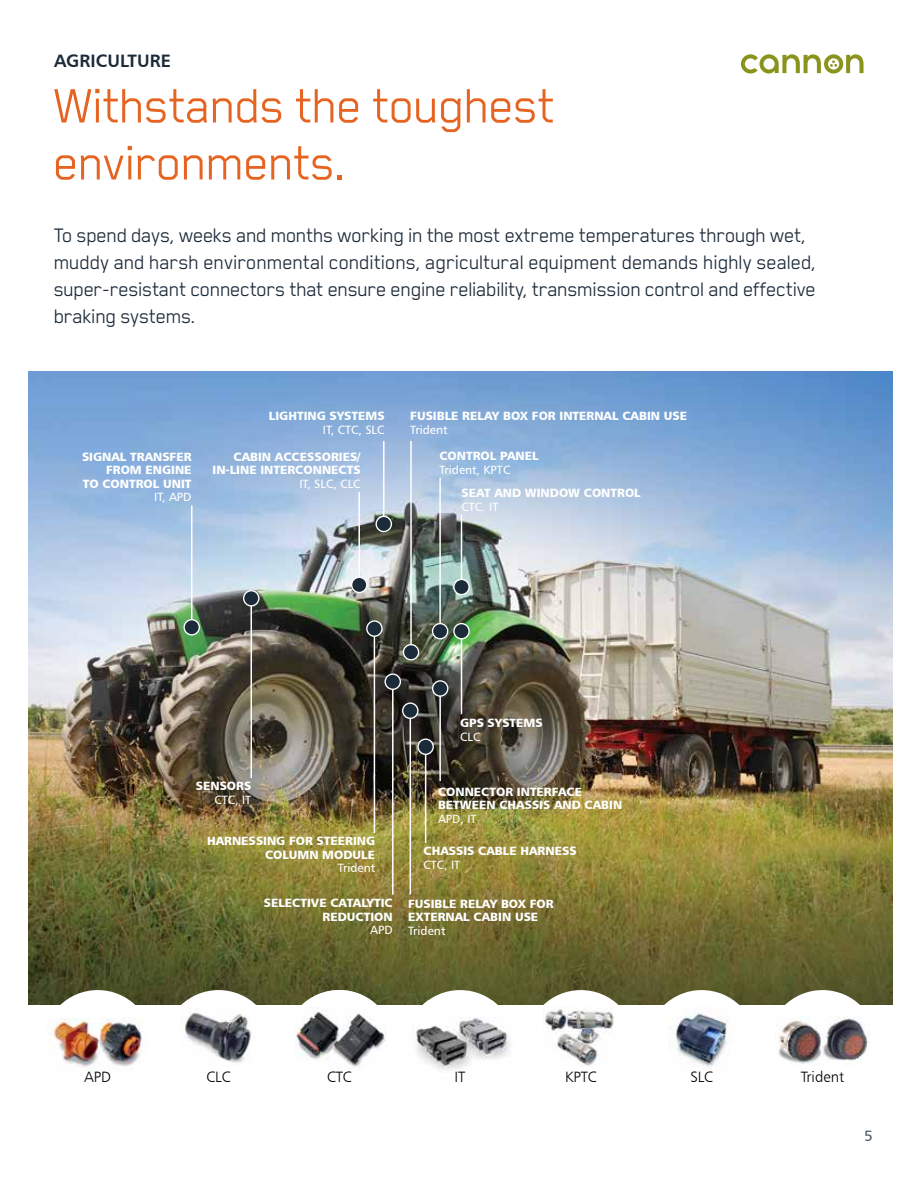
<style>
.page{position:relative;width:918px;height:1188px;background:#fff}
.page>*{position:absolute;margin:0;border:0;box-sizing:border-box;transform-origin:0 0}
.t1{font:55.5px/57px "Blender Pro";letter-spacing:-.03em;color:#e66422}
.t2{font:22.5px/27px "Blender Pro";letter-spacing:-.03em;color:#1c2b39}
.t3{font:18px "Humanist 777 BT Bold B";color:#1c2b39}
.t4{font:15px "Humanist 777 BT Light B";color:#000}
.t5{font:15px "Humanist 777 BT Roman B";color:#485865}
.t6{font:12px/13.5px "Humanist 777 BT Black B";color:#fff;text-align:right}
.t7{font:12px "Humanist 777 BT Roman B";color:#fff}
</style>
<div class="page">
<img style="left:28px;top:372px;width:864px;height:632px">
<hr style="left:191px;top:505px;width:1px;height:121px;background:#fff">
<hr style="left:374px;top:626px;width:1px;height:207px;background:#fff">
<hr style="left:251px;top:598px;width:1px;height:180px;background:#fff">
<hr style="left:439px;top:688px;width:2px;height:93px;background:#fff">
<hr style="left:425px;top:747px;width:1px;height:96px;background:#fff">
<hr style="left:410px;top:708px;width:1px;height:187px;background:#fff">
<hr style="left:392px;top:680px;width:2px;height:215px;background:#fff">
<hr style="left:439px;top:478px;width:2px;height:151px;background:#fff">
<hr style="left:461px;top:515px;width:1px;height:72px;background:#fff">
<hr style="left:461px;top:629px;width:1px;height:85px;background:#fff">
<hr style="left:410px;top:441px;width:2px;height:207px;background:#fff">
<hr style="left:358px;top:492px;width:2px;height:89px;background:#fff">
<hr style="left:383px;top:441px;width:2px;height:83px;background:#fff">
<div style="left:433px;top:624px;width:15px;height:15px;background:#1c2b39;border-radius:50%"></div>
<div style="left:432px;top:623px;width:16px;height:16px;border:1px solid #fff;border-radius:50%"></div>
<svg style="left:454px;top:579px;width:15px;height:16px"></svg>
<div style="left:453px;top:579px;width:17px;height:16px;border:1px solid #fff;border-radius:50%"></div>
<div style="left:454px;top:624px;width:15px;height:15px;background:#1c2b39;border-radius:50%"></div>
<div style="left:453px;top:623px;width:17px;height:16px;border:1px solid #fff;border-radius:50%"></div>
<div style="left:403px;top:645px;width:16px;height:15px;background:#1c2b39;border-radius:50%"></div>
<div style="left:403px;top:644px;width:16px;height:16px;border:1px solid #fff;border-radius:50%"></div>
<div style="left:352px;top:577px;width:15px;height:15px;background:#1c2b39;border-radius:50%"></div>
<div style="left:351px;top:577px;width:16px;height:16px;border:1px solid #fff;border-radius:50%"></div>
<div style="left:376px;top:516px;width:15px;height:16px;background:#1c2b39;border-radius:50%"></div>
<div style="left:376px;top:516px;width:16px;height:16px;border:1px solid #fff;border-radius:50%"></div>
<svg style="left:184px;top:620px;width:15px;height:15px"></svg>
<div style="left:183px;top:619px;width:17px;height:17px;border:1px solid #fff;border-radius:50%"></div>
<svg style="left:244px;top:591px;width:15px;height:15px"></svg>
<div style="left:243px;top:590px;width:17px;height:17px;border:1px solid #fff;border-radius:50%"></div>
<svg style="left:367px;top:621px;width:15px;height:15px"></svg>
<div style="left:366px;top:620px;width:17px;height:17px;border:1px solid #fff;border-radius:50%"></div>
<div style="left:433px;top:681px;width:15px;height:15px;background:#1c2b39;border-radius:50%"></div>
<div style="left:432px;top:680px;width:16px;height:17px;border:1px solid #fff;border-radius:50%"></div>
<svg style="left:418px;top:739px;width:15px;height:15px"></svg>
<div style="left:417px;top:738px;width:17px;height:17px;border:1px solid #fff;border-radius:50%"></div>
<svg style="left:403px;top:703px;width:15px;height:15px"></svg>
<div style="left:402px;top:702px;width:17px;height:17px;border:1px solid #fff;border-radius:50%"></div>
<div style="left:385px;top:674px;width:15px;height:15px;background:#1c2b39;border-radius:50%"></div>
<div style="left:385px;top:673px;width:16px;height:17px;border:1px solid #fff;border-radius:50%"></div>
<div style="left:526px;top:990px;width:110px;height:110px;background:#fff;border-radius:50%"></div>
<img style="left:545px;top:1007px;width:69px;height:59px">
<svg style="left:741px;top:54px;width:123px;height:20px"></svg>
<div style="left:43px;top:990px;width:109px;height:110px;background:#fff;border-radius:50%"></div>
<img style="left:47px;top:1018px;width:100px;height:53px">
<div style="left:647px;top:990px;width:109px;height:110px;background:#fff;border-radius:50%"></div>
<img style="left:675px;top:1009px;width:54px;height:59px">
<div style="left:768px;top:990px;width:109px;height:110px;background:#fff;border-radius:50%"></div>
<img style="left:777px;top:1017px;width:92px;height:47px">
<div style="left:164px;top:990px;width:109px;height:110px;background:#fff;border-radius:50%"></div>
<img style="left:181px;top:1013px;width:71px;height:50px">
<div style="left:285px;top:990px;width:109px;height:110px;background:#fff;border-radius:50%"></div>
<img style="left:296px;top:1007px;width:90px;height:60px">
<div style="left:405px;top:990px;width:110px;height:110px;background:#fff;border-radius:50%"></div>
<img style="left:405px;top:1000px;width:110px;height:70px">
<h3 class="t3" style="left:54px;top:50px;width:119px">AGRICULTURE</h3>
<h1 class="t1" style="left:54px;top:75px;width:504px">Withstands the toughest environments.</h1>
<p class="t2" style="left:54px;top:221px;width:764px">To spend days, weeks and months working in the most extreme temperatures through wet, muddy and harsh environmental conditions, agricultural equipment demands highly sealed, super-resistant connectors that ensure engine reliability, transmission control and effective braking systems.</p>
<p class="t6" style="left:82px;top:450px;width:111px">SIGNAL TRANSFER<br>FROM ENGINE<br>TO CONTROL UNIT</p>
<p class="t7" style="left:154px;top:490px;width:39px">IT, APD</p>
<p class="t6" style="left:269px;top:409px;width:117px">LIGHTING SYSTEMS</p>
<p class="t7" style="left:323px;top:422px;width:63px">IT, CTC, SLC</p>
<p class="t6" style="left:213px;top:449px;width:150px">CABIN ACCESSORIES/<br>IN-LINE INTERCONNECTS</p>
<p class="t7" style="left:299px;top:476px;width:63px">IT, SLC, CLC</p>
<p class="t6" style="left:410px;top:409px;width:278px">FUSIBLE RELAY BOX FOR INTERNAL CABIN USE</p>
<p class="t7" style="left:410px;top:422px;width:39px">Trident</p>
<p class="t6" style="left:439px;top:449px;width:101px">CONTROL PANEL</p>
<p class="t7" style="left:439px;top:462px;width:72px">Trident, KPTC</p>
<p class="t6" style="left:462px;top:486px;width:181px">SEAT AND WINDOW CONTROL</p>
<p class="t7" style="left:462px;top:499px;width:38px">CTC. IT</p>
<p class="t6" style="left:460px;top:716px;width:84px">GPS SYSTEMS</p>
<p class="t7" style="left:460px;top:729px;width:22px">CLC</p>
<p class="t6" style="left:196px;top:779px;width:57px">SENSORS</p>
<p class="t7" style="left:214px;top:792px;width:38px">CTC, IT</p>
<p class="t6" style="left:207px;top:834px;width:170px">HARNESSING FOR STEERING<br>COLUMN MODULE</p>
<p class="t7" style="left:338px;top:861px;width:39px">Trident</p>
<p class="t6" style="left:264px;top:896px;width:130px">SELECTIVE CATALYTIC<br>REDUCTION</p>
<p class="t7" style="left:370px;top:923px;width:24px">APD</p>
<p class="t6" style="left:438px;top:784px;width:186px;text-align:left">CONNECTOR INTERFACE<br>BETWEEN CHASSIS AND CABIN</p>
<p class="t7" style="left:438px;top:811px;width:40px">APD, IT</p>
<p class="t6" style="left:424px;top:844px;width:155px">CHASSIS CABLE HARNESS</p>
<p class="t7" style="left:424px;top:857px;width:38px">CTC, IT</p>
<p class="t6" style="left:408px;top:896px;width:147px;text-align:left">FUSIBLE RELAY BOX FOR<br>EXTERNAL CABIN USE</p>
<p class="t7" style="left:408px;top:923px;width:39px">Trident</p>
<p class="t4" style="left:84px;top:1068px;width:28px">APD</p>
<p class="t4" style="left:207px;top:1068px;width:25px">CLC</p>
<p class="t4" style="left:327px;top:1068px;width:26px">CTC</p>
<p class="t4" style="left:455px;top:1068px;width:13px">IT</p>
<p class="t4" style="left:565px;top:1068px;width:33px">KPTC</p>
<p class="t4" style="left:690px;top:1068px;width:24px">SLC</p>
<p class="t4" style="left:801px;top:1068px;width:45px">Trident</p>
<p class="t5" style="left:864px;top:1126px;width:10px">5</p>
</div>
